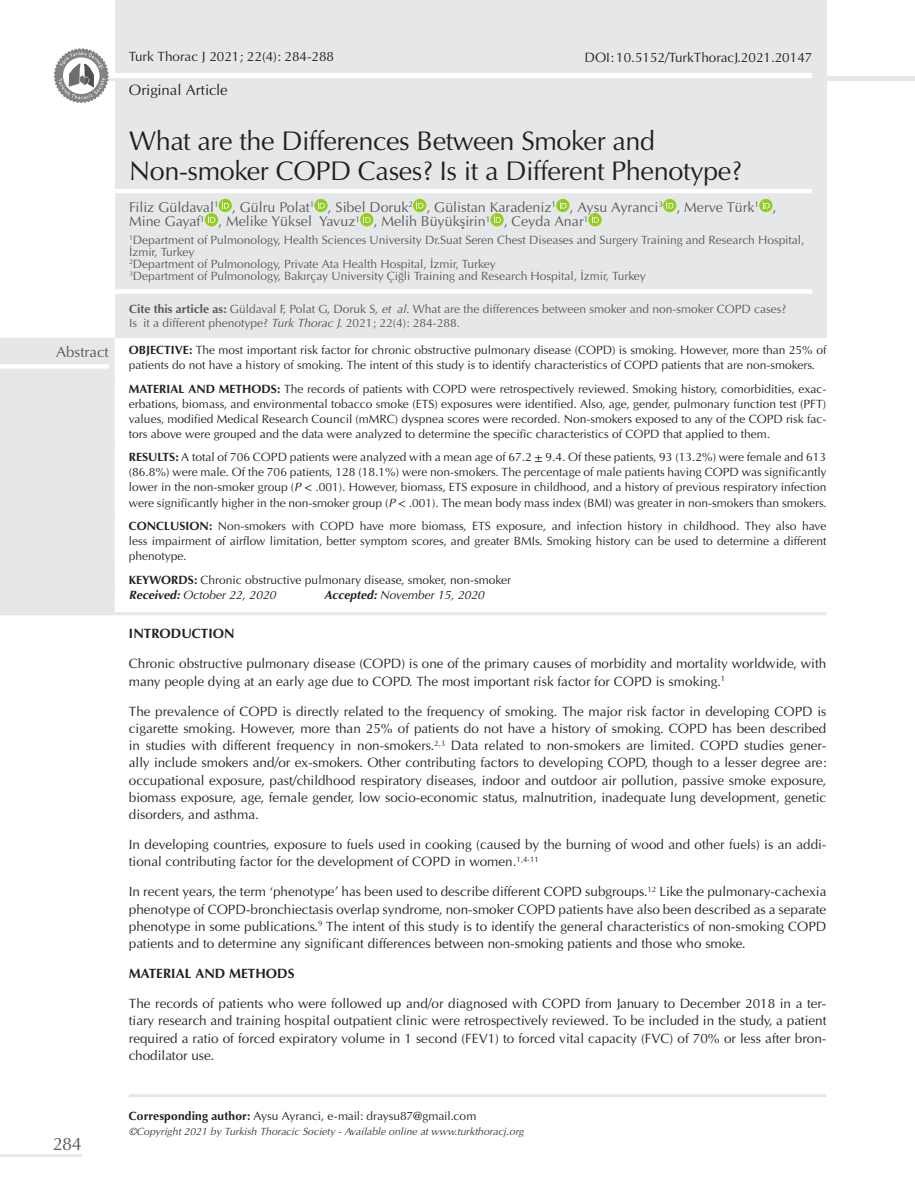
<style>
.page{position:relative;width:915px;height:1191px;background:#fff}
.page>*{position:absolute;margin:0;border:0;box-sizing:border-box;transform-origin:0 0}
.t1{font:27px/30px "Optima Normal Tr";letter-spacing:-.015em;color:#231f20}
.t2{font:18px "Optima Normal Tr";color:#57585a}
.t3{font:15px "Optima Normal Tr";color:#231f20}
.t4{font:15px "Optima Normal Tr";color:#57585a}
.t5{font:14.25px/14.2px "Optima Normal Tr";color:#57585a}
.t6{font:13.5px/17.2px "Optima Normal Tr";color:#231f20;text-align:justify}
.t7{font:13.5px "Optima Bold Tr";color:#231f20}
.t8{font:12px/15px "Optima Normal Tr";color:#231f20;text-align:justify}
.t9{font:12px/12px "Optima Normal Tr";color:#57585a}
.t10{font:12px "Optima Italic Tr";color:#231f20}
.t11{font:10.5px "Optima Italic Tr";color:#3e3e3f}
.s1{font-family:"Optima Bold Tr"}
.s2{font-family:"Optima Italic Tr"}
.s3{font-family:"STIX General"}
.s4{font-family:"Optima Tr";font-weight:700;font-style:italic}
</style>
<div class="page">
<hr style="left:97px;top:77px;width:817px;height:4px;background:#e6e7e9">
<div style="left:114px;top:0;width:712px;height:262px;background:#e6e7e9"></div>
<hr style="left:45px;top:74px;width:767px;height:4px;background:#fff">
<svg style="left:53px;top:48px;width:56px;height:55px"></svg>
<hr style="left:0;top:1154px;width:82px;height:2px;background:#e6e7e9">
<div style="left:0;top:338px;width:115px;height:42px;background:#e6e7e9"></div>
<div style="left:114px;top:373px;width:712px;height:75px;background:#fff"></div>
<div style="left:0;top:376px;width:115px;height:73px;background:#e6e7e9"></div>
<div style="left:114px;top:442px;width:712px;height:76px;background:#fff"></div>
<div style="left:0;top:445px;width:115px;height:73px;background:#e6e7e9"></div>
<div style="left:114px;top:510px;width:712px;height:60px;background:#fff"></div>
<div style="left:0;top:513px;width:115px;height:58px;background:#e6e7e9"></div>
<div style="left:114px;top:564px;width:712px;height:30px;background:#fff"></div>
<div style="left:0;top:567px;width:115px;height:28px;background:#e6e7e9"></div>
<div style="left:114px;top:579px;width:712px;height:30px;background:#fff"></div>
<div style="left:0;top:582px;width:115px;height:33px;background:#e6e7e9"></div>
<hr style="left:0;top:612px;width:826px;height:3px;background:#e6e7e9">
<div style="left:0;top:364px;width:109px;height:5px;background:#fff"></div>
<div style="left:115px;top:130px;width:711px;height:208px;background:#e6e7e9"></div>
<hr style="left:111px;top:189px;width:700px;height:4px;background:#fff">
<div style="left:111px;top:289px;width:700px;height:5px;background:#fff"></div>
<svg style="left:218px;top:199px;width:14px;height:13px"></svg>
<svg style="left:222px;top:201px;width:7px;height:7px"></svg>
<svg style="left:314px;top:199px;width:13px;height:13px"></svg>
<svg style="left:317px;top:201px;width:8px;height:7px"></svg>
<svg style="left:413px;top:199px;width:13px;height:13px"></svg>
<svg style="left:416px;top:201px;width:7px;height:7px"></svg>
<svg style="left:556px;top:199px;width:13px;height:13px"></svg>
<svg style="left:559px;top:201px;width:7px;height:7px"></svg>
<svg style="left:663px;top:199px;width:13px;height:13px"></svg>
<svg style="left:666px;top:201px;width:7px;height:7px"></svg>
<svg style="left:759px;top:199px;width:13px;height:13px"></svg>
<svg style="left:762px;top:201px;width:7px;height:7px"></svg>
<svg style="left:205px;top:213px;width:13px;height:13px"></svg>
<svg style="left:208px;top:215px;width:7px;height:8px"></svg>
<svg style="left:360px;top:213px;width:13px;height:13px"></svg>
<svg style="left:363px;top:215px;width:7px;height:8px"></svg>
<svg style="left:490px;top:213px;width:13px;height:13px"></svg>
<svg style="left:493px;top:215px;width:7px;height:8px"></svg>
<svg style="left:588px;top:213px;width:13px;height:13px"></svg>
<svg style="left:591px;top:215px;width:7px;height:8px"></svg>
<hr style="left:129px;top:1094px;width:697px;height:3px;background:#e6e7e9">
<p class="t4" style="left:56px;top:343px;width:54px">Abstract</p>
<h2 class="t2" style="left:53px;top:1132px;width:30px">284</h2>
<p class="t6" style="left:129px;top:48px;width:207px">Turk Thorac J 2021; 22(4): 284-288</p>
<p class="t6" style="left:584px;top:49px;width:229px">DOI: 10.5152/TurkThoracJ.2021.20147</p>
<p class="t3" style="left:129px;top:81px;width:100px">Original Article</p>
<h1 class="t1" style="left:129px;top:126px;width:613px">What are the Differences Between Smoker and<br>Non-smoker COPD Cases? Is it a Different Phenotype?</h1>
<p class="t5" style="left:129px;top:200px;width:648px">Filiz Güldaval<sup>1</sup> , Gülru Polat<sup>1</sup> , Sibel Doruk<sup>2</sup> , Gülistan Karadeniz<sup>1</sup> , Aysu Ayranci<sup>3</sup> , Merve Türk<sup>1</sup> ,<br>Mine Gayaf<sup>1</sup> , Melike Yüksel Yavuz<sup>1</sup> , Melih Büyükşirin<sup>1</sup> , Ceyda Anar<sup>1</sup></p>
<p class="t9" style="left:129px;top:234px;width:676px"><sup>1</sup>Department of Pulmonology, Health Sciences University Dr.Suat Seren Chest Diseases and Surgery Training and Research Hospital, İzmir, Turkey<br><sup>2</sup>Department of Pulmonology, Private Ata Health Hospital, İzmir, Turkey<br><sup>3</sup>Department of Pulmonology, Bakırçay University Çiğli Training and Research Hospital, İzmir, Turkey</p>
<p class="t9" style="left:129px;top:301px;width:658px;line-height:14.4px"><span class="s1">Cite this article as:</span> Güldaval F, Polat G, Doruk S, <span class="s2">et al</span>. What are the differences between smoker and non-smoker COPD cases?<br>Is it a different phenotype? <span class="s2">Turk Thorac J.</span> 2021; 22(4): 284-288.</p>
<p class="t8" style="left:129px;top:343px;width:698px"><span class="s1">OBJECTIVE:</span> The most important risk factor for chronic obstructive pulmonary disease (COPD) is smoking. However, more than 25% of patients do not have a history of smoking. The intent of this study is to identify characteristics of COPD patients that are non-smokers.</p>
<p class="t8" style="left:129px;top:381px;width:699px"><span class="s1">MATERIAL AND METHODS:</span> The records of patients with COPD were retrospectively reviewed. Smoking history, comorbidities, exac&shy;erbations, biomass, and environmental tobacco smoke (ETS) exposures were identified. Also, age, gender, pulmonary function test (PFT) values, modified Medical Research Council (mMRC) dyspnea scores were recorded. Non-smokers exposed to any of the COPD risk fac&shy;tors above were grouped and the data were analyzed to determine the specific characteristics of COPD that applied to them.</p>
<p class="t8" style="left:129px;top:450px;width:698px"><span class="s1">RESULTS:</span> A total of 706 COPD patients were analyzed with a mean age of 67.2 <span class="s3">±</span> 9.4. Of these patients, 93 (13.2%) were female and 613 (86.8%) were male. Of the 706 patients, 128 (18.1%) were non-smokers. The percentage of male patients having COPD was significantly lower in the non-smoker group (<span class="s2">P</span> <span class="s3">&lt;</span> .001). However, biomass, ETS exposure in childhood, and a history of previous respiratory infection were significantly higher in the non-smoker group (<span class="s2">P</span> <span class="s3">&lt;</span> .001). The mean body mass index (BMI) was greater in non-smokers than smokers.</p>
<p class="t8" style="left:129px;top:518px;width:698px"><span class="s1">CONCLUSION:</span> Non-smokers with COPD have more biomass, ETS exposure, and infection history in childhood. They also have less impairment of airflow limitation, better symptom scores, and greater BMIs. Smoking history can be used to determine a different phenotype.</p>
<p class="t8" style="left:129px;top:572px;width:383px"><span class="s1">KEYWORDS:</span> Chronic obstructive pulmonary disease, smoker, non-smoker</p>
<p class="t10" style="left:129px;top:587px;width:148px"><span class="s4">Received:</span> October 22, 2020</p>
<p class="t10" style="left:324px;top:587px;width:162px"><span class="s4">Accepted:</span> November 15, 2020</p>
<p class="t7" style="left:129px;top:625px;width:107px">INTRODUCTION</p>
<p class="t6" style="left:129px;top:655px;width:698px">Chronic obstructive pulmonary disease (COPD) is one of the primary causes of morbidity and mortality worldwide, with many people dying at an early age due to COPD. The most important risk factor for COPD is smoking.<sup>1</sup></p>
<p class="t6" style="left:129px;top:702px;width:698px">The prevalence of COPD is directly related to the frequency of smoking. The major risk factor in developing COPD is cigarette smoking. However, more than 25% of patients do not have a history of smoking. COPD has been described in studies with different frequency in non-smokers.<sup>2,3</sup> Data related to non-smokers are limited. COPD studies gener&shy;ally include smokers and/or ex-smokers. Other contributing factors to developing COPD, though to a lesser degree are: occupational exposure, past/childhood respiratory diseases, indoor and outdoor air pollution, passive smoke exposure, biomass exposure, age, female gender, low socio-economic status, malnutrition, inadequate lung development, genetic disorders, and asthma.</p>
<p class="t6" style="left:129px;top:836px;width:698px">In developing countries, exposure to fuels used in cooking (caused by the burning of wood and other fuels) is an addi&shy;tional contributing factor for the development of COPD in women.<sup>1,4-11</sup></p>
<p class="t6" style="left:129px;top:883px;width:698px">In recent years, the term ‘phenotype’ has been used to describe different COPD subgroups.<sup>12</sup> Like the pulmonary-cachexia phenotype of COPD-bronchiectasis overlap syndrome, non-smoker COPD patients have also been described as a separate phenotype in some publications.<sup>9</sup> The intent of this study is to identify the general characteristics of non-smoking COPD patients and to determine any significant differences between non-smoking patients and those who smoke.</p>
<p class="t7" style="left:129px;top:965px;width:167px">MATERIAL AND METHODS</p>
<p class="t6" style="left:129px;top:995px;width:699px">The records of patients who were followed up and/or diagnosed with COPD from January to December 2018 in a ter&shy;tiary research and training hospital outpatient clinic were retrospectively reviewed. To be included in the study, a patient required a ratio of forced expiratory volume in 1 second (FEV1) to forced vital capacity (FVC) of 70% or less after bron&shy;chodilator use.</p>
<p class="t8" style="left:129px;top:1108px;width:349px"><span class="s1">Corresponding author:</span> Aysu Ayranci, e-mail: draysu87@gmail.com</p>
<p class="t11" style="left:129px;top:1125px;width:396px">©Copyright 2021 by Turkish Thoracic Society - Available online at www.turkthoracj.org</p>
</div>
